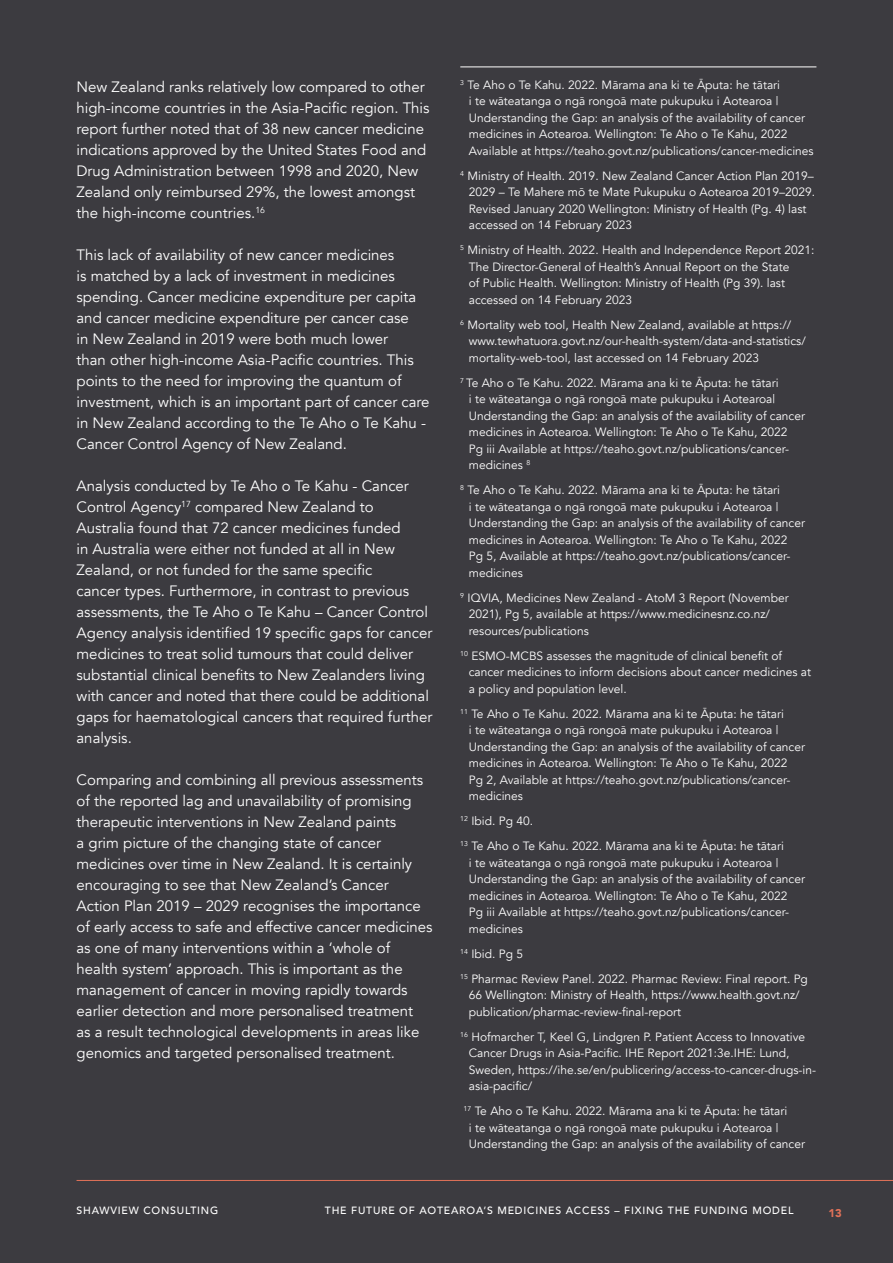
<style>
.page{position:relative;width:893px;height:1263px;background:#3c3b40}
.page>*{position:absolute;margin:0;border:0;box-sizing:border-box;transform-origin:0 0}
.t1{font:15px/21px "Avenir";color:#fff}
.t2{font:12px/16.5px "Avenir";color:#fff}
.t3{font:900 11.25px "Avenir";color:#e27259}
.t4{font:500 10.5px "Avenir";letter-spacing:.075em;color:#fff}
</style>
<div class="page">
<hr style="left:460px;top:67px;width:356px;height:1px;background:#fff">
<hr style="left:77px;top:1180px;width:816px;height:1px;background:#e27259">
<p class="t1" style="left:77px;top:76px;width:355px">New Zealand ranks relatively low compared to other high-income countries in the Asia-Pacific region. This report further noted that of 38 new cancer medicine indications approved by the United States Food and Drug Administration between 1998 and 2020, New Zealand only reimbursed 29%, the lowest amongst the high-income countries.<sup>16</sup></p>
<p class="t1" style="left:77px;top:244px;width:355px">This lack of availability of new cancer medicines<br>is matched by a lack of investment in medicines spending. Cancer medicine expenditure per capita and cancer medicine expenditure per cancer case<br>in New Zealand in 2019 were both much lower<br>than other high-income Asia-Pacific countries. This points to the need for improving the quantum of investment, which is an important part of cancer care in New Zealand according to the Te Aho o Te Kahu - Cancer Control Agency of New Zealand.</p>
<p class="t1" style="left:77px;top:475px;width:357px">Analysis conducted by Te Aho o Te Kahu - Cancer Control Agency<sup>17</sup> compared New Zealand to Australia found that 72 cancer medicines funded<br>in Australia were either not funded at all in New Zealand, or not funded for the same specific<br>cancer types. Furthermore, in contrast to previous assessments, the Te Aho o Te Kahu – Cancer Control Agency analysis identified 19 specific gaps for cancer medicines to treat solid tumours that could deliver substantial clinical benefits to New Zealanders living with cancer and noted that there could be additional gaps for haematological cancers that required further analysis.</p>
<p class="t1" style="left:77px;top:769px;width:358px">Comparing and combining all previous assessments of the reported lag and unavailability of promising therapeutic interventions in New Zealand paints<br>a grim picture of the changing state of cancer medicines over time in New Zealand. It is certainly encouraging to see that New Zealand’s Cancer Action Plan 2019 – 2029 recognises the importance of early access to safe and effective cancer medicines as one of many interventions within a ‘whole of health system’ approach. This is important as the management of cancer in moving rapidly towards earlier detection and more personalised treatment<br>as a result technological developments in areas like genomics and targeted personalised treatment.</p>
<p class="t2" style="left:469px;top:76px;width:346px;text-indent:-9px"><sup>3</sup> Te Aho o Te Kahu. 2022. Mārama ana ki te Āputa: he tātari<br>i te wāteatanga o ngā rongoā mate pukupuku i Aotearoa | Understanding the Gap: an analysis of the availability of cancer medicines in Aotearoa. Wellington: Te Aho o Te Kahu, 2022<br>Available at https://teaho.govt.nz/publications/cancer-medicines</p>
<p class="t2" style="left:469px;top:167px;width:348px;text-indent:-9px"><sup>4</sup> Ministry of Health. 2019. New Zealand Cancer Action Plan 2019– 2029 – Te Mahere mō te Mate Pukupuku o Aotearoa 2019–2029.<br>Revised January 2020 Wellington: Ministry of Health (Pg. 4) last accessed on 14 February 2023</p>
<p class="t2" style="left:469px;top:242px;width:347px;text-indent:-9px"><sup>5</sup> Ministry of Health. 2022. Health and Independence Report 2021:<br>The Director-General of Health’s Annual Report on the State<br>of Public Health. Wellington: Ministry of Health (Pg 39). last accessed on 14 February 2023</p>
<p class="t2" style="left:469px;top:316px;width:339px;text-indent:-9px"><sup>6</sup> Mortality web tool, Health New Zealand, available at https:// www.tewhatuora.govt.nz/our-health-system/data-and-statistics/ mortality-web-tool, last accessed on 14 February 2023</p>
<p class="t2" style="left:469px;top:374px;width:338px;text-indent:-8px"><sup>7</sup> Te Aho o Te Kahu. 2022. Mārama ana ki te Āputa: he tātari<br>i te wāteatanga o ngā rongoā mate pukupuku i Aotearoa| Understanding the Gap: an analysis of the availability of cancer medicines in Aotearoa. Wellington: Te Aho o Te Kahu, 2022<br>Pg iii Available at https://teaho.govt.nz/publications/cancer&shy;medicines <sup>8</sup></p>
<p class="t2" style="left:469px;top:482px;width:338px;text-indent:-9px"><sup>8</sup> Te Aho o Te Kahu. 2022. Mārama ana ki te Āputa: he tātari<br>i te wāteatanga o ngā rongoā mate pukupuku i Aotearoa | Understanding the Gap: an analysis of the availability of cancer medicines in Aotearoa. Wellington: Te Aho o Te Kahu, 2022<br>Pg 5, Available at https://teaho.govt.nz/publications/cancer&shy;medicines</p>
<p class="t2" style="left:469px;top:589px;width:321px;text-indent:-9px"><sup>9</sup> IQVIA, Medicines New Zealand - AtoM 3 Report (November<br>2021), Pg 5, available at https://www.medicinesnz.co.nz/ resources/publications</p>
<p class="t2" style="left:469px;top:647px;width:344px;text-indent:-8px"><sup>10</sup> ESMO-MCBS assesses the magnitude of clinical benefit of cancer medicines to inform decisions about cancer medicines at a policy and population level.</p>
<p class="t2" style="left:469px;top:705px;width:338px;text-indent:-8px"><sup>11</sup> Te Aho o Te Kahu. 2022. Mārama ana ki te Āputa: he tātari<br>i te wāteatanga o ngā rongoā mate pukupuku i Aotearoa | Understanding the Gap: an analysis of the availability of cancer medicines in Aotearoa. Wellington: Te Aho o Te Kahu, 2022<br>Pg 2, Available at https://teaho.govt.nz/publications/cancer&shy;medicines</p>
<p class="t2" style="left:460px;top:809px;width:325px;line-height:25px"><sup>12</sup> Ibid. Pg 40.<br><sup>13</sup> Te Aho o Te Kahu. 2022. Mārama ana ki te Āputa: he tātari</p>
<p class="t2" style="left:469px;top:854px;width:338px">i te wāteatanga o ngā rongoā mate pukupuku i Aotearoa | Understanding the Gap: an analysis of the availability of cancer medicines in Aotearoa. Wellington: Te Aho o Te Kahu, 2022<br>Pg iii Available at https://teaho.govt.nz/publications/cancer&shy;medicines</p>
<p class="t2" style="left:460px;top:941px;width:349px;line-height:25px"><sup>14</sup> Ibid. Pg 5<br><sup>15</sup> Pharmac Review Panel. 2022. Pharmac Review: Final report. Pg</p>
<p class="t2" style="left:469px;top:987px;width:332px">66 Wellington: Ministry of Health, https://www.health.govt.nz/ publication/pharmac-review-final-report</p>
<p class="t2" style="left:469px;top:1028px;width:349px;text-indent:-8px"><sup>16</sup> Hofmarcher T, Keel G, Lindgren P. Patient Access to Innovative Cancer Drugs in Asia-Pacific. IHE Report 2021:3e.IHE: Lund, Sweden, https://ihe.se/en/publicering/access-to-cancer-drugs-in&shy;asia-pacific/</p>
<p class="t2" style="left:469px;top:1103px;width:338px;text-indent:-5px"><sup>17</sup> Te Aho o Te Kahu. 2022. Mārama ana ki te Āputa: he tātari<br>i te wāteatanga o ngā rongoā mate pukupuku i Aotearoa |<br>Understanding the Gap: an analysis of the availability of cancer</p>
<p class="t4" style="left:77px;top:1201px;width:143px">SHAWVIEW CONSULTING</p>
<p class="t4" style="left:325px;top:1201px;width:470px">THE FUTURE OF AOTEAROA’S MEDICINES ACCESS – FIXING THE FUNDING MODEL</p>
<p class="t3" style="left:829px;top:1203px;width:15px">13</p>
</div>
